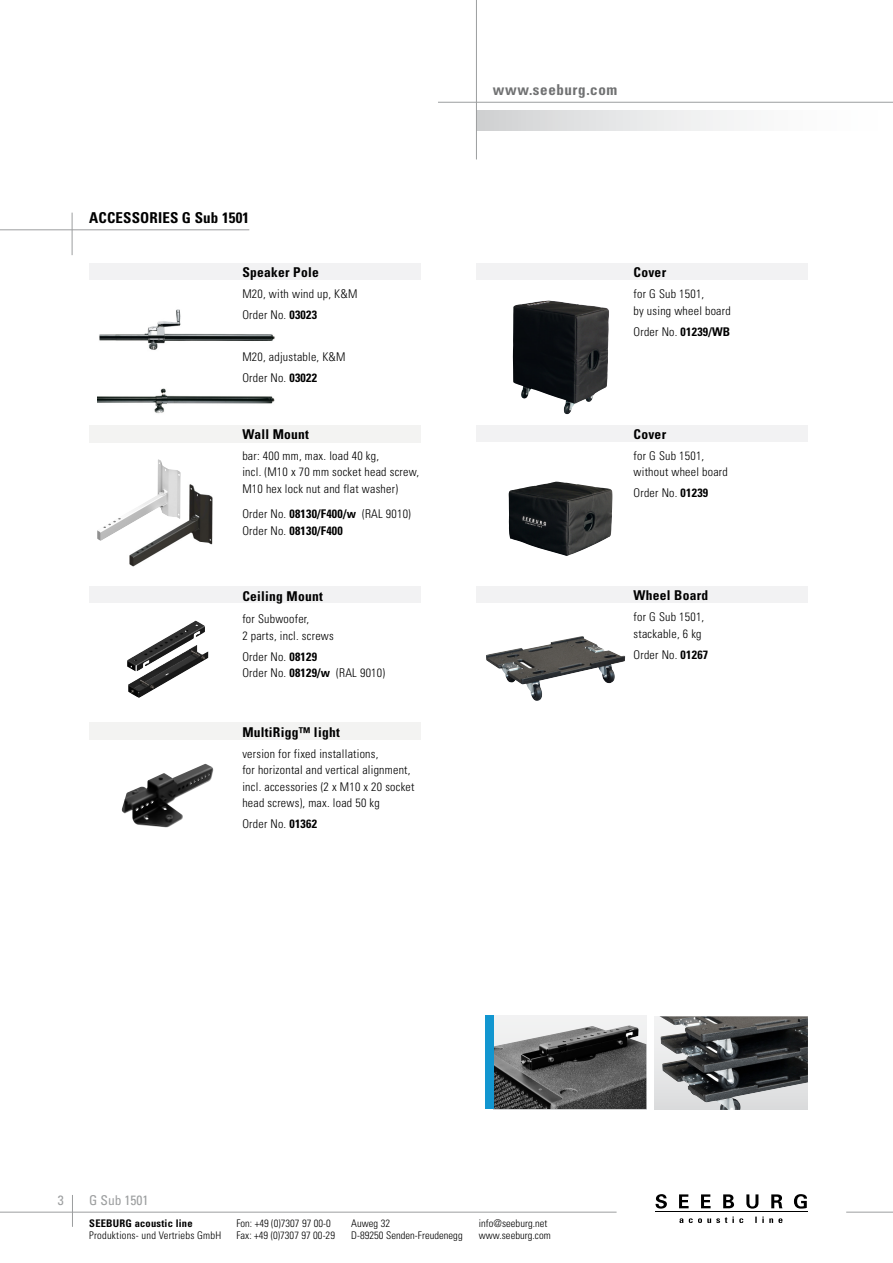
<style>
.page{position:relative;width:893px;height:1263px;background:#fff}
.page>*{position:absolute;margin:0;border:0;box-sizing:border-box;transform-origin:0 0}
.t1{font:700 condensed 15px "Univers";letter-spacing:.01em;color:#000}
.t2{font:700 condensed 15px "Univers";letter-spacing:.04em;color:#707172}
.t3{font:700 condensed 13.5px "Univers";letter-spacing:.02em;color:#000}
.t4{font:700 condensed 13.5px "Univers LT";letter-spacing:.02em;color:#000}
.t5{font:condensed 13.5px "Univers";color:#9c9e9f}
.t6{font:300 condensed 12px/16.5px "Univers";letter-spacing:.02em;color:#000}
.t7{font:300 condensed 10.5px/12px "Univers";letter-spacing:.005em;color:#000}
.t8{font:700 condensed 10.5px "Univers";letter-spacing:.02em;color:#000}
.s1{font-family:"Univers LT";font-weight:700}
.s2{font-weight:700}
</style>
<div class="page">
<hr style="left:0;top:230px;width:249px;height:1px;background:#9c9e9f">
<hr style="left:72px;top:213px;width:1px;height:42px;background:#9c9e9f">
<hr style="left:0;top:1212px;width:617px;height:1px;background:#9c9e9f">
<hr style="left:846px;top:1212px;width:47px;height:1px;background:#9c9e9f">
<hr style="left:655px;top:1211px;width:152px;height:1px;background:#000">
<svg style="left:679px;top:1216px;width:103px;height:7px"></svg>
<svg style="left:655px;top:1194px;width:12px;height:14px"></svg>
<svg style="left:679px;top:1194px;width:10px;height:14px"></svg>
<svg style="left:701px;top:1194px;width:10px;height:14px"></svg>
<svg style="left:723px;top:1194px;width:11px;height:14px"></svg>
<svg style="left:746px;top:1194px;width:12px;height:14px"></svg>
<svg style="left:771px;top:1194px;width:11px;height:14px"></svg>
<svg style="left:794px;top:1194px;width:13px;height:14px"></svg>
<hr style="left:72px;top:1195px;width:1px;height:32px;background:#9c9e9f">
<div style="left:476px;top:111px;width:417px;height:19px;background:linear-gradient(to right,#d3d5d6,#fff)"></div>
<hr style="left:438px;top:102px;width:455px;height:1px;background:#9c9e9f">
<hr style="left:476px;top:0;width:1px;height:159px;background:#9c9e9f">
<div style="left:493px;top:1015px;width:153px;height:94px;background:#f2f2f2"></div>
<img style="left:493px;top:1025px;width:153px;height:84px">
<div style="left:655px;top:1016px;width:153px;height:94px;background:linear-gradient(to bottom,#f5f5f5,#dcddde)"></div>
<img style="left:659px;top:1016px;width:149px;height:94px">
<div style="left:485px;top:1015px;width:8px;height:94px;background:#1296d0"></div>
<div style="left:476px;top:587px;width:332px;height:16px;background:#f2f2f3"></div>
<div style="left:476px;top:264px;width:332px;height:16px;background:#f2f2f3"></div>
<div style="left:476px;top:425px;width:332px;height:16px;background:#f2f2f3"></div>
<img style="left:99px;top:309px;width:176px;height:41px">
<img style="left:98px;top:388px;width:177px;height:26px">
<div style="left:89px;top:264px;width:332px;height:16px;background:#f2f2f3"></div>
<img style="left:486px;top:636px;width:139px;height:65px">
<div style="left:89px;top:587px;width:332px;height:16px;background:#f2f2f3"></div>
<div style="left:89px;top:723px;width:332px;height:17px;background:#f3f3f2"></div>
<img style="left:122px;top:764px;width:91px;height:63px">
<img style="left:129px;top:484px;width:84px;height:83px">
<img style="left:97px;top:459px;width:84px;height:82px">
<div style="left:89px;top:425px;width:332px;height:17px;background:#f3f3f2"></div>
<img style="left:509px;top:482px;width:103px;height:74px">
<img style="left:513px;top:300px;width:96px;height:114px">
<img style="left:127px;top:620px;width:81px;height:78px">
<p class="t1" style="left:89px;top:208px;width:161px">ACCESSORIES G Sub 1501</p>
<p class="t4" style="left:242px;top:264px;width:78px">Speaker Pole</p>
<p class="t6" style="left:242px;top:283px;width:116px;line-height:21px">M20, with wind up, K&amp;M<br>Order No. <span class="s1">03023</span></p>
<p class="t6" style="left:242px;top:346px;width:105px;line-height:21px">M20, adjustable, K&amp;M<br>Order No. <span class="s1">03022</span></p>
<p class="t3" style="left:242px;top:426px;width:68px">Wall Mount</p>
<p class="t6" style="left:242px;top:447px;width:178px">bar: 400 mm, max. load 40 kg,<br>incl. (M10 x 70 mm socket head screw,<br>M10 hex lock nut and flat washer)</p>
<p class="t6" style="left:242px;top:506px;width:170px">Order No. <span class="s2">08130/F400/w</span> (RAL 9010)<br>Order No. <span class="s2">08130/F400</span></p>
<p class="t3" style="left:242px;top:587px;width:82px">Ceiling Mount</p>
<p class="t6" style="left:242px;top:610px;width:93px">for Subwoofer,<br>2 parts, incl. screws</p>
<p class="t6" style="left:242px;top:648px;width:144px">Order No. <span class="s2">08129<br></span>Order No. <span class="s2">08129/w</span> (RAL 9010)</p>
<p class="t4" style="left:242px;top:723px;width:99px">MultiRigg™ light</p>
<p class="t6" style="left:242px;top:745px;width:174px">version for fixed installations,<br>for horizontal and vertical alignment, incl. accessories (2 x M10 x 20 socket head screws), max. load 50 kg</p>
<p class="t6" style="left:242px;top:815px;width:76px">Order No. <span class="s1">01362</span></p>
<p class="t2" style="left:493px;top:81px;width:126px">www.seeburg.com</p>
<p class="t3" style="left:634px;top:264px;width:34px">Cover</p>
<p class="t6" style="left:634px;top:285px;width:99px">for G Sub 1501,<br>by using wheel board</p>
<p class="t6" style="left:634px;top:323px;width:98px">Order No. <span class="s2">01239/WB</span></p>
<p class="t3" style="left:634px;top:426px;width:34px">Cover</p>
<p class="t6" style="left:634px;top:447px;width:96px">for G Sub 1501, without wheel board</p>
<p class="t6" style="left:634px;top:485px;width:76px">Order No. <span class="s2">01239</span></p>
<p class="t3" style="left:634px;top:587px;width:76px">Wheel Board</p>
<p class="t6" style="left:634px;top:609px;width:72px">for G Sub 1501, stackable, 6 kg</p>
<p class="t6" style="left:634px;top:646px;width:76px">Order No. <span class="s2">01267</span></p>
<p class="t5" style="left:58px;top:1191px;width:7px">3</p>
<p class="t5" style="left:89px;top:1191px;width:61px">G Sub 1501</p>
<p class="t8" style="left:89px;top:1217px;width:105px">SEEBURG acoustic line</p>
<p class="t7" style="left:89px;top:1229px;width:133px">Produktions- und Vertriebs GmbH</p>
<p class="t7" style="left:236px;top:1217px;width:100px">Fon: +49 (0)7307 97 00-0<br>Fax: +49 (0)7307 97 00-29</p>
<p class="t7" style="left:351px;top:1217px;width:113px">Auweg 32<br>D-89250 Senden-Freudenegg</p>
<p class="t7" style="left:479px;top:1217px;width:73px">info@seeburg.net www.seeburg.com</p>
</div>
